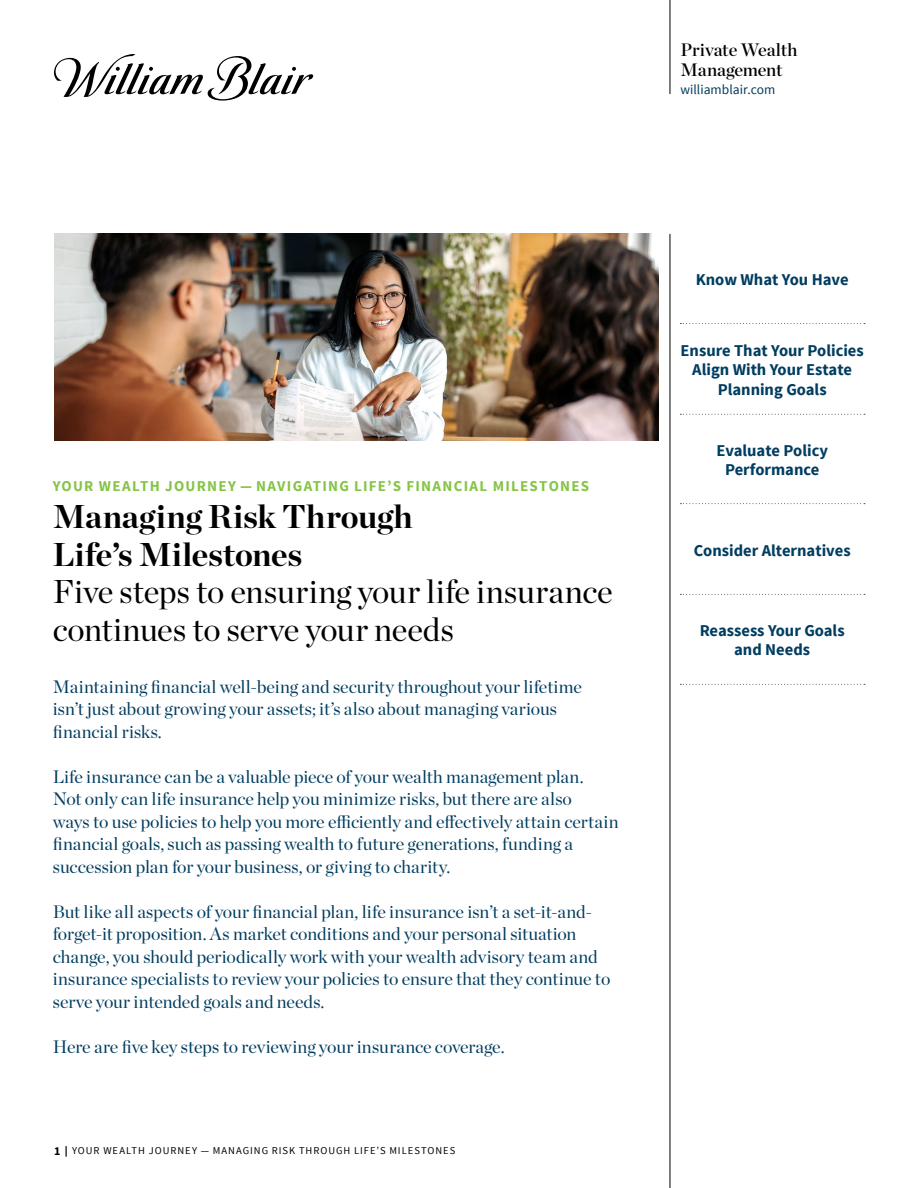
<style>
.page{position:relative;width:918px;height:1188px;background:#fff}
.page>*{position:absolute;margin:0;border:0;box-sizing:border-box;transform-origin:0 0}
.t1{font:33px/37.5px "Chronicle Display";color:#000}
.t2{font:700 33px/37.5px "Chronicle Display";color:#000}
.t3{font:18px/22.5px "Chronicle Display";color:#003d60}
.t4{font:18px/19.5px "Chronicle Display Semi";letter-spacing:-.005em;color:#000}
.t5{font:700 16.5px/19.5px "Source Sans Pro";color:#003d60;text-align:center}
.t6{font:700 15px "Source Sans Pro";letter-spacing:.08em;color:#85c446}
.t7{font:13.5px "Source Sans Pro";color:#003d60}
.t8{font:10.5px "Source Sans Pro";letter-spacing:.09em;color:#000}
.s1{font-weight:700;font-size:12px}
.s2{font-weight:900}
</style>
<div class="page">
<hr style="left:670px;top:0;width:1px;height:94px;background:#000">
<svg style="left:54px;top:54px;width:259px;height:47px"></svg>
<hr style="left:670px;top:234px;width:1px;height:954px;background:#000">
<svg style="left:680px;top:323px;width:185px;height:1px"></svg>
<svg style="left:680px;top:414px;width:185px;height:1px"></svg>
<svg style="left:680px;top:503px;width:185px;height:1px"></svg>
<svg style="left:680px;top:684px;width:185px;height:1px"></svg>
<svg style="left:680px;top:594px;width:185px;height:1px"></svg>
<img style="left:54px;top:233px;width:604px;height:208px">
<p class="t4" style="left:680px;top:39px;width:119px">Private Wealth<br>Management</p>
<p class="t7" style="left:680px;top:81px;width:97px">williamblair.com</p>
<p class="t6" style="left:53px;top:476px;width:538px">YOUR WEALTH JOURNEY — NAVIGATING LIFE’S FINANCIAL MILESTONES</p>
<h1 class="t2" style="left:53px;top:496px;width:362px">Managing Risk Through<br>Life’s Milestones</h1>
<h1 class="t1" style="left:53px;top:571px;width:562px">Five steps to ensuring your life insurance continues to serve your needs</h1>
<p class="t3" style="left:53px;top:674px;width:531px">Maintaining financial well-being and security throughout your lifetime isn’t just about growing your assets; it’s also about managing various financial risks.</p>
<p class="t3" style="left:53px;top:764px;width:567px">Life insurance can be a valuable piece of your wealth management plan.<br>Not only can life insurance help you minimize risks, but there are also<br>ways to use policies to help you more efficiently and effectively attain certain financial goals, such as passing wealth to future generations, funding a succession plan for your business, or giving to charity.</p>
<p class="t3" style="left:53px;top:899px;width:559px">But like all aspects of your financial plan, life insurance isn’t a set-it-and&shy;forget-it proposition. As market conditions and your personal situation change, you should periodically work with your wealth advisory team and insurance specialists to review your policies to ensure that they continue to serve your intended goals and needs.</p>
<p class="t3" style="left:53px;top:1034px;width:453px">Here are five key steps to reviewing your insurance coverage.</p>
<p class="t8" style="left:54px;top:1144px;width:403px"><span class="s1">1</span> <span class="s2">|</span> YOUR WEALTH JOURNEY — MANAGING RISK THROUGH LIFE’S MILESTONES</p>
<p class="t5" style="left:696px;top:270px;width:154px">Know What You Have</p>
<p class="t5" style="left:681px;top:341px;width:185px">Ensure That Your Policies<br>Align With Your Estate<br>Planning Goals</p>
<p class="t5" style="left:716px;top:441px;width:113px">Evaluate Policy<br>Performance</p>
<p class="t5" style="left:694px;top:541px;width:158px">Consider Alternatives</p>
<p class="t5" style="left:700px;top:621px;width:147px">Reassess Your Goals and Needs</p>
</div>
